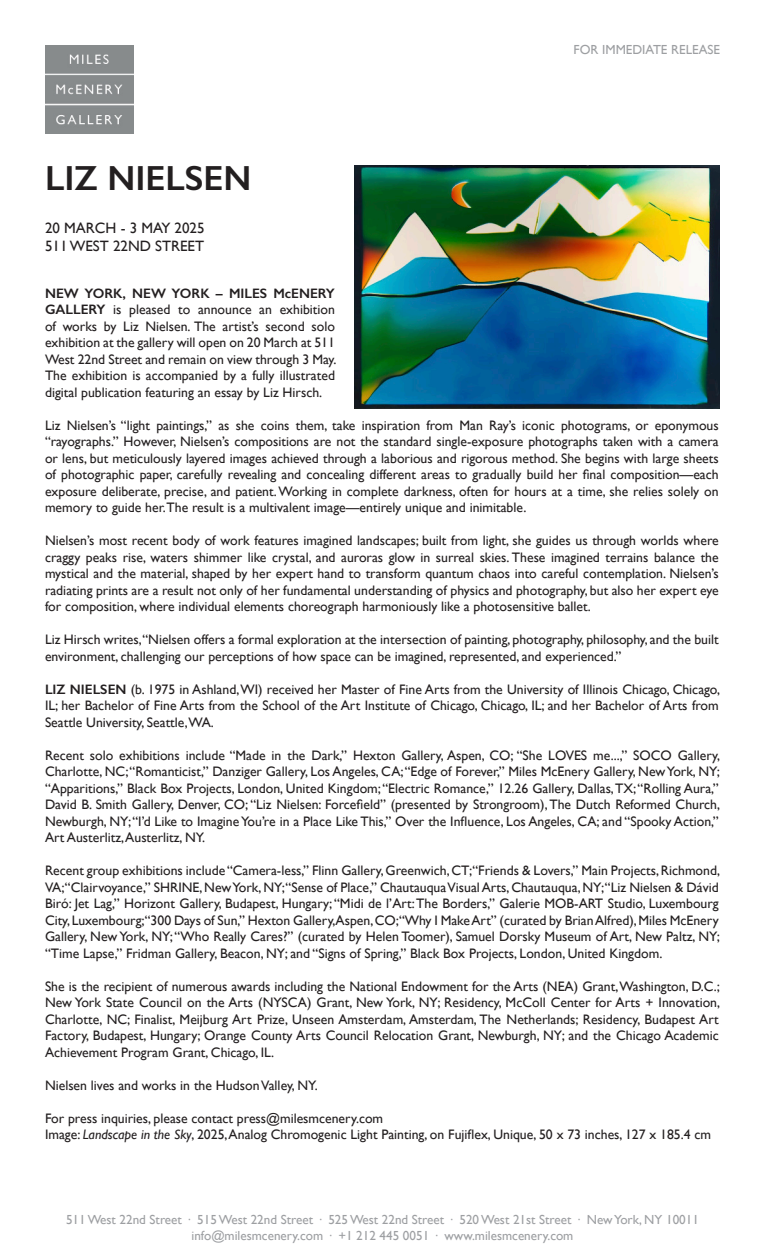
<style>
.page{position:relative;width:765px;height:1260px;background:#fff}
.page>*{position:absolute;margin:0;border:0;box-sizing:border-box;transform-origin:0 0}
.t1{font:600 35px "Gill Sans";color:#231f20}
.t2{font:15px "Gill Sans";color:#231f20}
.t3{font:13.75px/16.5px "Gill Sans";color:#231f20;text-align:justify}
.t4{font:13.12px/15.8px "Gill Sans";color:#9d9fa2;text-align:center}
.s1{font-weight:600}
.s2{font-style:italic}
</style>
<div class="page">
<img style="left:45px;top:45px;width:89px;height:88px">
<img style="left:355px;top:165px;width:365px;height:243px">
<p class="t4" style="left:574px;top:42px;width:148px">FOR IMMEDIATE RELEASE</p>
<p class="t1" style="left:45px;top:157px;width:208px">LIZ NIELSEN</p>
<p class="t2" style="left:45px;top:220px;width:161px">20 MARCH - 3 MAY 2025</p>
<p class="t2" style="left:45px;top:238px;width:161px">511 WEST 22ND STREET</p>
<p class="t3" style="left:45px;top:285px;width:293px"><span class="s1">NEW YORK, NEW YORK – MILES McENERY GALLERY</span> is pleased to announce an exhibition of works by Liz Nielsen. The artist’s second solo exhibition at the gallery will open on 20 March at 511<br>West 22nd Street and remain on view through 3 May.<br>The exhibition is accompanied by a fully illustrated digital publication featuring an essay by Liz Hirsch.</p>
<p class="t3" style="left:45px;top:417px;width:675px">Liz Nielsen’s “light paintings,” as she coins them, take inspiration from Man Ray’s iconic photograms, or eponymous “rayographs.” However, Nielsen’s compositions are not the standard single-exposure photographs taken with a camera or lens, but meticulously layered images achieved through a laborious and rigorous method. She begins with large sheets of photographic paper, carefully revealing and concealing different areas to gradually build her final composition—each exposure deliberate, precise, and patient. Working in complete darkness, often for hours at a time, she relies solely on memory to guide her.The result is a multivalent image—entirely unique and inimitable.</p>
<p class="t3" style="left:45px;top:532px;width:675px">Nielsen’s most recent body of work features imagined landscapes; built from light, she guides us through worlds where craggy peaks rise, waters shimmer like crystal, and auroras glow in surreal skies. These imagined terrains balance the mystical and the material, shaped by her expert hand to transform quantum chaos into careful contemplation. Nielsen’s radiating prints are a result not only of her fundamental understanding of physics and photography, but also her expert eye for composition, where individual elements choreograph harmoniously like a photosensitive ballet.</p>
<p class="t3" style="left:45px;top:631px;width:675px">Liz Hirsch writes,“Nielsen offers a formal exploration at the intersection of painting, photography, philosophy, and the built environment, challenging our perceptions of how space can be imagined, represented, and experienced.”</p>
<p class="t3" style="left:45px;top:681px;width:677px"><span class="s1">LIZ NIELSEN</span> (b. 1975 in Ashland, WI) received her Master of Fine Arts from the University of Illinois Chicago, Chicago, IL; her Bachelor of Fine Arts from the School of the Art Institute of Chicago, Chicago, IL; and her Bachelor of Arts from Seattle University, Seattle,WA.</p>
<p class="t3" style="left:45px;top:747px;width:677px">Recent solo exhibitions include “Made in the Dark,” Hexton Gallery, Aspen, CO; “She LOVES me...,” SOCO Gallery, Charlotte, NC; “Romanticist,” Danziger Gallery, Los Angeles, CA; “Edge of Forever,” Miles McEnery Gallery, New York, NY; “Apparitions,” Black Box Projects, London, United Kingdom; “Electric Romance,” 12.26 Gallery, Dallas, TX; “Rolling Aura,” David B. Smith Gallery, Denver, CO; “Liz Nielsen: Forcefield” (presented by Strongroom), The Dutch Reformed Church, Newburgh, NY; “I’d Like to Imagine You’re in a Place Like This,” Over the Influence, Los Angeles, CA; and “Spooky Action,” Art Austerlitz, Austerlitz, NY.</p>
<p class="t3" style="left:45px;top:862px;width:677px">Recent group exhibitions include “Camera-less,” Flinn Gallery, Greenwich, CT;“Friends &amp; Lovers,” Main Projects, Richmond, VA;“Clairvoyance,” SHRINE, New York, NY;“Sense of Place,” Chautauqua Visual Arts, Chautauqua, NY;“Liz Nielsen &amp; Dávid Biró: Jet Lag,” Horizont Gallery, Budapest, Hungary; “Midi de l’Art: The Borders,” Galerie MOB-ART Studio, Luxembourg City, Luxembourg;“300 Days of Sun,” Hexton Gallery,Aspen, CO;“Why I Make Art” (curated by Brian Alfred), Miles McEnery Gallery, New York, NY; “Who Really Cares?” (curated by Helen Toomer), Samuel Dorsky Museum of Art, New Paltz, NY; “Time Lapse,” Fridman Gallery, Beacon, NY; and “Signs of Spring,” Black Box Projects, London, United Kingdom.</p>
<p class="t3" style="left:45px;top:978px;width:677px">She is the recipient of numerous awards including the National Endowment for the Arts (NEA) Grant, Washington, D.C.; New York State Council on the Arts (NYSCA) Grant, New York, NY; Residency, McColl Center for Arts + Innovation, Charlotte, NC; Finalist, Meijburg Art Prize, Unseen Amsterdam, Amsterdam, The Netherlands; Residency, Budapest Art Factory, Budapest, Hungary; Orange County Arts Council Relocation Grant, Newburgh, NY; and the Chicago Academic Achievement Program Grant, Chicago, IL.</p>
<p class="t3" style="left:45px;top:1077px;width:274px">Nielsen lives and works in the Hudson Valley, NY.</p>
<p class="t3" style="left:45px;top:1110px;width:340px">For press inquiries, please contact press@milesmcenery.com</p>
<p class="t3" style="left:45px;top:1126px;width:668px">Image: <span class="s2">Landscape in the Sky</span>, 2025, Analog Chromogenic Light Painting, on Fujiflex, Unique, 50 x 73 inches, 127 x 185.4 cm</p>
<p class="t4" style="left:66px;top:1212px;width:634px">511 West 22nd Street · 515 West 22nd Street · 525 West 22nd Street · 520 West 21st Street · New York, NY 10011 info@milesmcenery.com · +1 212 445 0051 · www.milesmcenery.com</p>
</div>
